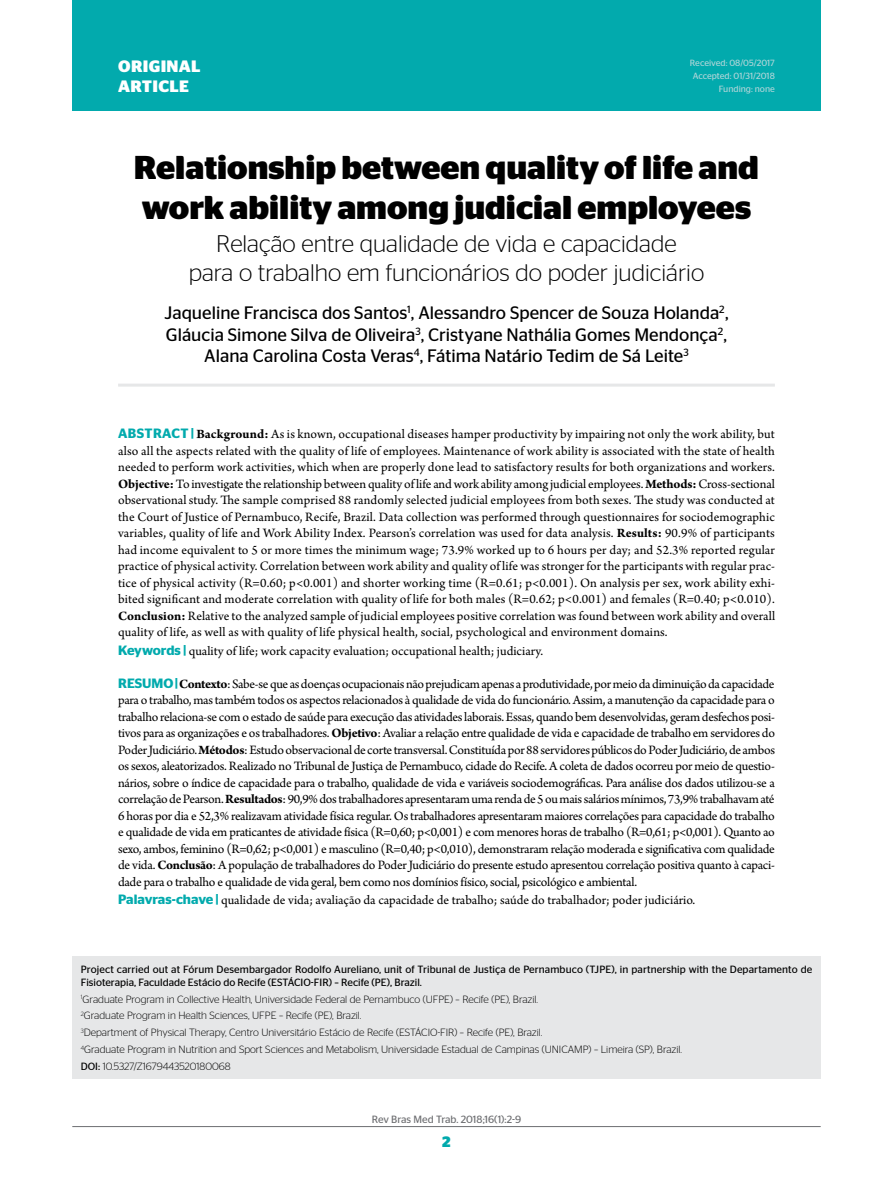
<style>
.page{position:relative;width:893px;height:1191px;background:#fff}
.page>*{position:absolute;margin:0;border:0;box-sizing:border-box;transform-origin:0 0}
.t1{font:700 33px/39.6px "Stag Sans";color:#000}
.t2{font:300 24px/28.8px "Stag Sans";color:#000;text-align:center}
.t3{font:18px/21.6px "Stag Sans";color:#000;text-align:center}
.t4{font:700 16.5px/19.8px "Stag Sans";letter-spacing:.02em;color:#fff}
.t5{font:700 15px "Stag Sans";color:#02aaad}
.t6{font:13.5px/16.5px "Arno Pro";color:#000;text-align:justify}
.t7{font:300 10.5px/16.8px "Stag Sans";color:#000}
.t8{font:10.5px/12.6px "Stag Sans";letter-spacing:.01em;color:#000}
.t9{font:10.5px "Stag Sans";color:#6d6e71}
.t10{font:9px/12.9px "Stag Sans";color:#afd5d8;text-align:right}
.s1{font-family:"Stag Sans";font-weight:600;color:#02aaad}
.s2{font-weight:700}
.s3{font-weight:400}
</style>
<div class="page">
<hr style="left:72px;top:1126px;width:749px;height:1px;background:#6d6e71">
<div style="left:72px;top:0;width:749px;height:111px;background:#02aaad"></div>
<div style="left:72px;top:956px;width:749px;height:122px;background:#e6e7e8"></div>
<hr style="left:118px;top:383px;width:657px;height:3px;background:#e6e7e8">
<p class="t4" style="left:118px;top:56px;width:84px">ORIGINAL<br>ARTICLE</p>
<p class="t10" style="left:690px;top:56px;width:86px">Received: 08/05/2017<br>Accepted: 01/31/2018<br>Funding: none</p>
<h1 class="t1" style="left:134px;top:148px;width:626px">Relationship between quality of life and work ability among judicial employees</h1>
<h2 class="t2" style="left:189px;top:229px;width:517px">Relação entre qualidade de vida e capacidade<br>para o trabalho em funcionários do poder judiciário</h2>
<h3 class="t3" style="left:164px;top:302px;width:566px">Jaqueline Francisca dos Santos<sup>1</sup>, Alessandro Spencer de Souza Holanda<sup>2</sup>,<br>Gláucia Simone Silva de Oliveira<sup>3</sup>, Cristyane Nathália Gomes Mendonça<sup>2</sup>,<br>Alana Carolina Costa Veras<sup>4</sup>, Fátima Natário Tedim de Sá Leite<sup>3</sup></h3>
<p class="t6" style="left:118px;top:426px;width:659px"><span class="s1">ABSTRACT |</span> <span class="s2">Background:</span> As is known, occupational diseases hamper productivity by impairing not only the work ability, but also all the aspects related with the quality of life of employees. Maintenance of work ability is associated with the state of health needed to perform work activities, which when are properly done lead to satisfactory results for both organizations and workers.<br><span class="s2">Objective:</span> To investigate the relationship between quality of life and work ability among judicial employees. <span class="s2">Methods:</span> Cross-sectional observational study. The sample comprised 88 randomly selected judicial employees from both sexes. The study was conducted at the Court of Justice of Pernambuco, Recife, Brazil. Data collection was performed through questionnaires for sociodemographic variables, quality of life and Work Ability Index. Pearson’s correlation was used for data analysis. <span class="s2">Results:</span> 90.9% of participants had income equivalent to 5 or more times the minimum wage; 73.9% worked up to 6 hours per day; and 52.3% reported regular practice of physical activity. Correlation between work ability and quality of life was stronger for the participants with regular prac&shy;tice of physical activity (R=0.60; p&lt;0.001) and shorter working time (R=0.61; p&lt;0.001). On analysis per sex, work ability exhi&shy;bited significant and moderate correlation with quality of life for both males (R=0.62; p&lt;0.001) and females (R=0.40; p&lt;0.010).<br><span class="s2">Conclusion:</span> Relative to the analyzed sample of judicial employees positive correlation was found between work ability and overall quality of life, as well as with quality of life physical health, social, psychological and environment domains.</p>
<p class="t6" style="left:118px;top:643px;width:427px"><span class="s1">Keywords |</span> quality of life; work capacity evaluation; occupational health; judiciary.</p>
<p class="t6" style="left:118px;top:676px;width:658px"><span class="s1">RESUMO |</span><span class="s2">Contexto</span>: Sabe-se que as doenças ocupacionais não prejudicam apenas a produtividade, por meio da diminuição da capacidade para o trabalho, mas também todos os aspectos relacionados à qualidade de vida do funcionário. Assim, a manutenção da capacidade para o trabalho relaciona-se com o estado de saúde para execução das atividades laborais. Essas, quando bem desenvolvidas, geram desfechos posi&shy;tivos para as organizações e os trabalhadores. <span class="s2">Objetivo</span>: Avaliar a relação entre qualidade de vida e capacidade de trabalho em servidores do Poder Judiciário. <span class="s2">Métodos</span>: Estudo observacional de corte transversal. Constituída por 88 servidores públicos do Poder Judiciário, de ambos os sexos, aleatorizados. Realizado no Tribunal de Justiça de Pernambuco, cidade do Recife. A coleta de dados ocorreu por meio de questio&shy;nários, sobre o índice de capacidade para o trabalho, qualidade de vida e variáveis sociodemográficas. Para análise dos dados utilizou-se a correlação de Pearson. <span class="s2">Resultados</span>: 90,9% dos trabalhadores apresentaram uma renda de 5 ou mais salários mínimos, 73,9% trabalhavam até 6 horas por dia e 52,3% realizavam atividade física regular. Os trabalhadores apresentaram maiores correlações para capacidade do trabalho e qualidade de vida em praticantes de atividade física (R=0,60; p&lt;0,001) e com menores horas de trabalho (R=0,61; p&lt;0,001). Quanto ao sexo, ambos, feminino (R=0,62; p&lt;0,001) e masculino (R=0,40; p&lt;0,010), demonstraram relação moderada e significativa com qualidade de vida. <span class="s2">Conclusão</span>: A população de trabalhadores do Poder Judiciário do presente estudo apresentou correlação positiva quanto à capaci&shy;dade para o trabalho e qualidade de vida geral, bem como nos domínios físico, social, psicológico e ambiental.</p>
<p class="t6" style="left:118px;top:893px;width:579px"><span class="s1">Palavras-chave |</span> qualidade de vida; avaliação da capacidade de trabalho; saúde do trabalhador; poder judiciário.</p>
<p class="t8" style="left:81px;top:963px;width:733px">Project carried out at Fórum Desembargador Rodolfo Aureliano, unit of Tribunal de Justiça de Pernambuco (TJPE), in partnership with the Departamento de<br>Fisioterapia, Faculdade Estácio do Recife (ESTÁCIO-FIR) – Recife (PE), Brazil.</p>
<p class="t7" style="left:81px;top:990px;width:603px"><sup>1</sup>Graduate Program in Collective Health, Universidade Federal de Pernambuco (UFPE) – Recife (PE), Brazil.<br><sup>2</sup>Graduate Program in Health Sciences, UFPE – Recife (PE), Brazil.<br><sup>3</sup>Department of Physical Therapy, Centro Universitário Estácio de Recife (ESTÁCIO-FIR) – Recife (PE), Brazil.<br><sup>4</sup>Graduate Program in Nutrition and Sport Sciences and Metabolism, Universidade Estadual de Campinas (UNICAMP) – Limeira (SP), Brazil.<br><span class="s3">DOI:</span> 10.5327/Z1679443520180068</p>
<p class="t9" style="left:372px;top:1113px;width:151px">Rev Bras Med Trab. 2018;16(1):2-9</p>
<p class="t5" style="left:442px;top:1132px;width:10px">2</p>
</div>
